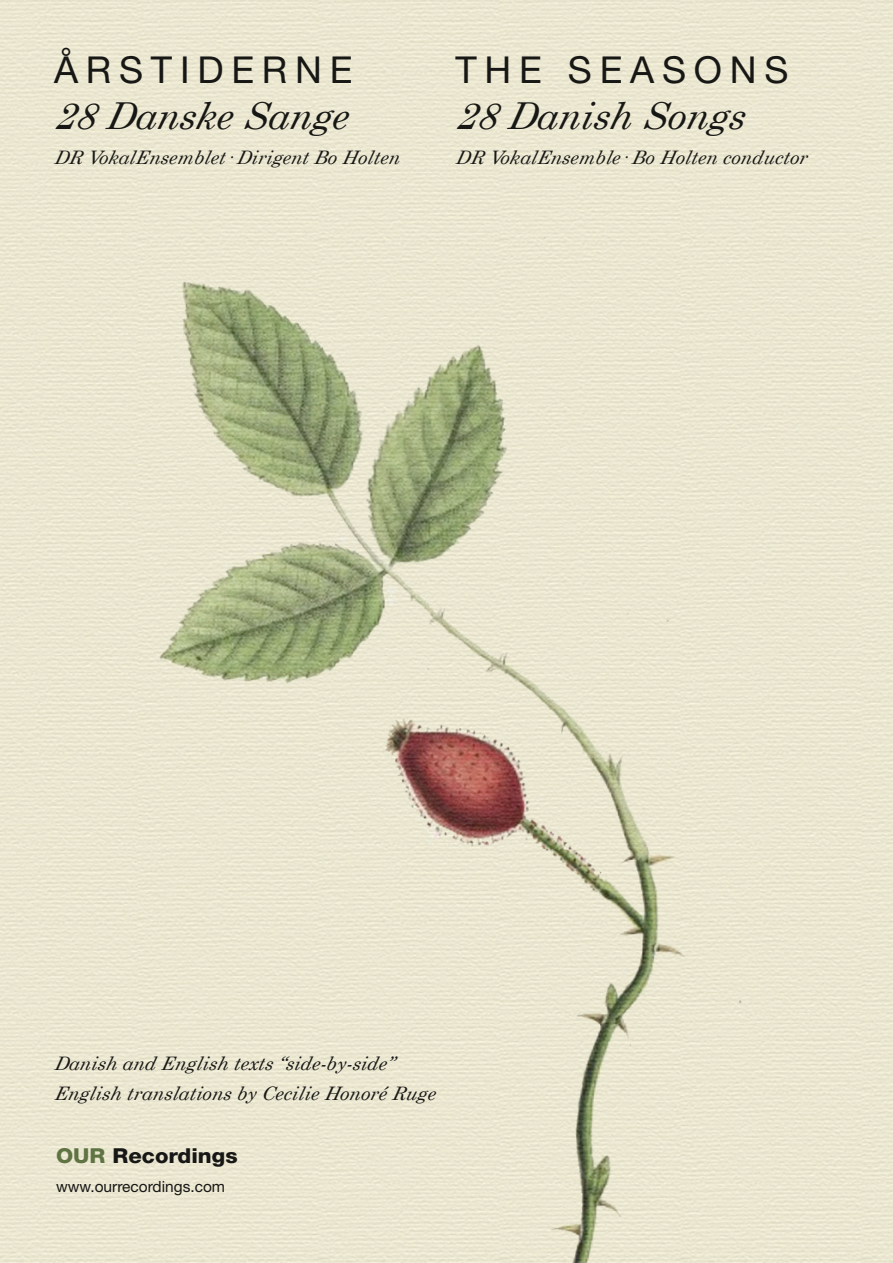
<style>
.page{position:relative;width:893px;height:1263px;background:#fff}
.page>*{position:absolute;margin:0;border:0;box-sizing:border-box;transform-origin:0 0}
.t1{font:italic 37.2px "Century Schoolbook";color:#171715}
.t2{font:37.2px "Helvetica Neue";letter-spacing:.21em;color:#171715}
.t3{font:800 20.7px "Helvetica Neue";color:#171715;scale:1.07 1}
.t4{font:italic 18.6px/29.7px "Century Schoolbook";letter-spacing:.005em;color:#171715}
.t5{font:15.45px "Helvetica Neue";color:#171715}
.s1{color:#5f7442}
</style>
<div class="page">
<img style="left:0;top:0;width:893px;height:1263px">
<h1 class="t2" style="left:54px;top:48px;width:300px">ÅRSTIDERNE</h1>
<h1 class="t1" style="left:54px;top:93px;width:303px">28 Danske Sange</h1>
<p class="t4" style="left:54px;top:142px;width:351px">DR VokalEnsemblet· Dirigent Bo Holten</p>
<h1 class="t2" style="left:455px;top:48px;width:335px">THE SEASONS</h1>
<h1 class="t1" style="left:455px;top:93px;width:298px">28 Danish Songs</h1>
<p class="t4" style="left:455px;top:142px;width:357px">DR VokalEnsemble· Bo Holten conductor</p>
<p class="t4" style="left:54px;top:1048px;width:387px">Danish and English texts “side-by -side”<br>English translations by Cecilie Honoré Ruge</p>
<p class="t3" style="left:56px;top:1143px;width:171px"><span class="s1">OUR</span> Recordings</p>
<p class="t5" style="left:56px;top:1177px;width:170px">www.ourrecordings.com</p>
</div>
